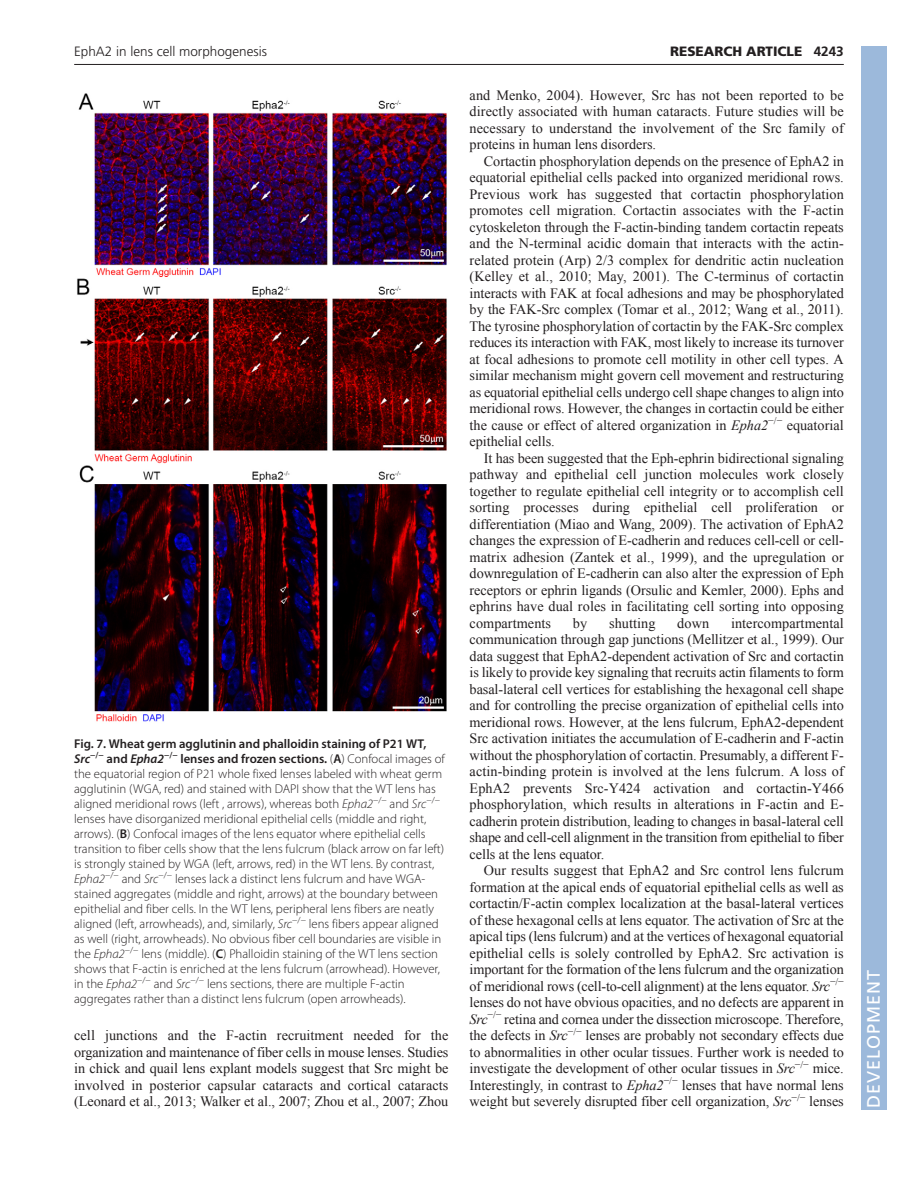
<style>
.page{position:relative;width:918px;height:1188px;background:#fff}
.page>*{position:absolute;margin:0;border:0;box-sizing:border-box;transform-origin:0 0}
.t1{font:18px "Frutiger LT Std";letter-spacing:.055em;color:#fff}
.t2{font:14.25px/16.5px "Times New Roman";letter-spacing:-.005em;color:#231f20;text-align:justify}
.t3{font:300 13.5px "Frutiger";color:#231f20}
.t4{font:900 13.5px "Frutiger LT Std";color:#231f20}
.t5{font:300 12.75px/15px "Myriad Pro";color:#231f20}
.s1{font-weight:700}
.s2{font-weight:600}
.s3{font-weight:600;font-style:italic}
.s4{font-style:italic}
</style>
<div class="page">
<hr style="left:74px;top:64px;width:770px;height:1px;background:#231f20">
<img style="left:77px;top:93px;width:370px;height:629px">
<div style="left:861px;top:46px;width:25px;height:1064px;background:#9cb9db"></div>
<p class="t3" style="left:74px;top:46px;width:194px">EphA2 in lens cell morphogenesis</p>
<p class="t4" style="left:670px;top:45px;width:175px">RESEARCH ARTICLE <span class="s1">4243</span></p>
<p class="t5" style="left:74px;top:737px;width:372px"><span class="s2">Fig. 7. Wheat germ agglutinin and phalloidin staining of P21 WT, </span><span class="s3">Src</span><sup>−/−</sup> <span class="s2">and</span> <span class="s3">Epha2</span><sup>−/−</sup> <span class="s2">lenses and frozen sections.</span> (<span class="s2">A</span>) Confocal images of the equatorial region of P21 whole fixed lenses labeled with wheat germ agglutinin (WGA, red) and stained with DAPI show that the WT lens has aligned meridional rows (left , arrows), whereas both <span class="s4">Epha2</span><sup>−/−</sup> and <span class="s4">Src</span><sup>−/− </sup>lenses have disorganized meridional epithelial cells (middle and right, arrows). (<span class="s2">B</span>) Confocal images of the lens equator where epithelial cells transition to fiber cells show that the lens fulcrum (black arrow on far left) is strongly stained by WGA (left, arrows, red) in the WT lens. By contrast, <span class="s4">Epha2</span><sup>−/−</sup> and <span class="s4">Src</span><sup>−/−</sup> lenses lack a distinct lens fulcrum and have WGA&shy;stained aggregates (middle and right, arrows) at the boundary between epithelial and fiber cells. In the WT lens, peripheral lens fibers are neatly aligned (left, arrowheads), and, similarly, <span class="s4">Src</span><sup>−/−</sup> lens fibers appear aligned as well (right, arrowheads). No obvious fiber cell boundaries are visible in the <span class="s4">Epha2</span><sup>−/−</sup> lens (middle). (<span class="s2">C</span>) Phalloidin staining of the WT lens section shows that F-actin is enriched at the lens fulcrum (arrowhead). However, in the <span class="s4">Epha2</span><sup>−/−</sup> and <span class="s4">Src</span><sup>−/−</sup> lens sections, there are multiple F-actin aggregates rather than a distinct lens fulcrum (open arrowheads).</p>
<p class="t2" style="left:74px;top:1027px;width:376px">cell junctions and the F-actin recruitment needed for the organization and maintenance of fiber cells in mouse lenses. Studies in chick and quail lens explant models suggest that Src might be involved in posterior capsular cataracts and cortical cataracts (Leonard et al., 2013; Walker et al., 2007; Zhou et al., 2007; Zhou</p>
<p class="t2" style="left:470px;top:87px;width:376px">and Menko, 2004). However, Src has not been reported to be directly associated with human cataracts. Future studies will be necessary to understand the involvement of the Src family of proteins in human lens disorders.</p>
<p class="t2" style="left:470px;top:153px;width:376px;text-indent:14px">Cortactin phosphorylation depends on the presence of EphA2 in equatorial epithelial cells packed into organized meridional rows.<br>Previous work has suggested that cortactin phosphorylation promotes cell migration. Cortactin associates with the F-actin cytoskeleton through the F-actin-binding tandem cortactin repeats and the N-terminal acidic domain that interacts with the actin&shy;related protein (Arp) 2/3 complex for dendritic actin nucleation (Kelley et al., 2010; May, 2001). The C-terminus of cortactin interacts with FAK at focal adhesions and may be phosphorylated by the FAK-Src complex (Tomar et al., 2012; Wang et al., 2011).<br>The tyrosine phosphorylation of cortactin by the FAK-Src complex reduces its interaction with FAK, most likely to increase its turnover at focal adhesions to promote cell motility in other cell types. A similar mechanism might govern cell movement and restructuring as equatorial epithelial cells undergo cell shape changes to align into meridional rows. However, the changes in cortactin could be either the cause or effect of altered organization in <span class="s4">Epha2</span><sup>−/−</sup> equatorial epithelial cells.</p>
<p class="t2" style="left:470px;top:450px;width:376px;text-indent:14px">It has been suggested that the Eph-ephrin bidirectional signaling pathway and epithelial cell junction molecules work closely together to regulate epithelial cell integrity or to accomplish cell sorting processes during epithelial cell proliferation or differentiation (Miao and Wang, 2009). The activation of EphA2 changes the expression of E-cadherin and reduces cell-cell or cell&shy;matrix adhesion (Zantek et al., 1999), and the upregulation or downregulation of E-cadherin can also alter the expression of Eph receptors or ephrin ligands (Orsulic and Kemler, 2000). Ephs and ephrins have dual roles in facilitating cell sorting into opposing compartments</p>
<p class="t2" style="left:470px;top:615px;width:376px;text-indent:261px">intercompartmental communication through gap junctions (Mellitzer et al., 1999). Our data suggest that EphA2-dependent activation of Src and cortactin is likely to provide key signaling that recruits actin filaments to form basal-lateral cell vertices for establishing the hexagonal cell shape and for controlling the precise organization of epithelial cells into meridional rows. However, at the lens fulcrum, EphA2-dependent Src activation initiates the accumulation of E-cadherin and F-actin without the phosphorylation of cortactin. Presumably, a different F&shy;actin-binding protein is involved at the lens fulcrum. A loss of EphA2 prevents Src-Y424 activation and cortactin-Y466 phosphorylation, which results in alterations in F-actin and E&shy;cadherin protein distribution, leading to changes in basal-lateral cell shape and cell-cell alignment in the transition from epithelial to fiber cells at the lens equator.</p>
<p class="t2" style="left:470px;top:862px;width:376px;text-indent:14px">Our results suggest that EphA2 and Src control lens fulcrum formation at the apical ends of equatorial epithelial cells as well as cortactin/F-actin complex localization at the basal-lateral vertices of these hexagonal cells at lens equator. The activation of Src at the apical tips (lens fulcrum) and at the vertices of hexagonal equatorial epithelial cells is solely controlled by EphA2. Src activation is important for the formation of the lens fulcrum and the organization of meridional rows (cell-to-cell alignment) at the lens equator. <span class="s4">Src</span><sup>−/− </sup>lenses do not have obvious opacities, and no defects are apparent in <span class="s4">Src</span><sup>−/−</sup> retina and cornea under the dissection microscope. Therefore, the defects in <span class="s4">Src</span><sup>−/−</sup> lenses are probably not secondary effects due to abnormalities in other ocular tissues. Further work is needed to investigate the development of other ocular tissues in <span class="s4">Src</span><sup>−/−</sup> mice.<br>Interestingly, in contrast to <span class="s4">Epha2</span><sup>−/−</sup> lenses that have normal lens weight but severely disrupted fiber cell organization, <span class="s4">Src</span><sup>−/−</sup> lenses</p>
<p class="t2" style="left:573px;top:615px;width:16px">by</p>
<p class="t2" style="left:609px;top:615px;width:48px">shutting</p>
<p class="t2" style="left:677px;top:615px;width:33px">down</p>
<p class="t1" style="left:863px;top:1108px;width:140px;rotate:-90deg">DEVELOPMENT</p>
</div>
